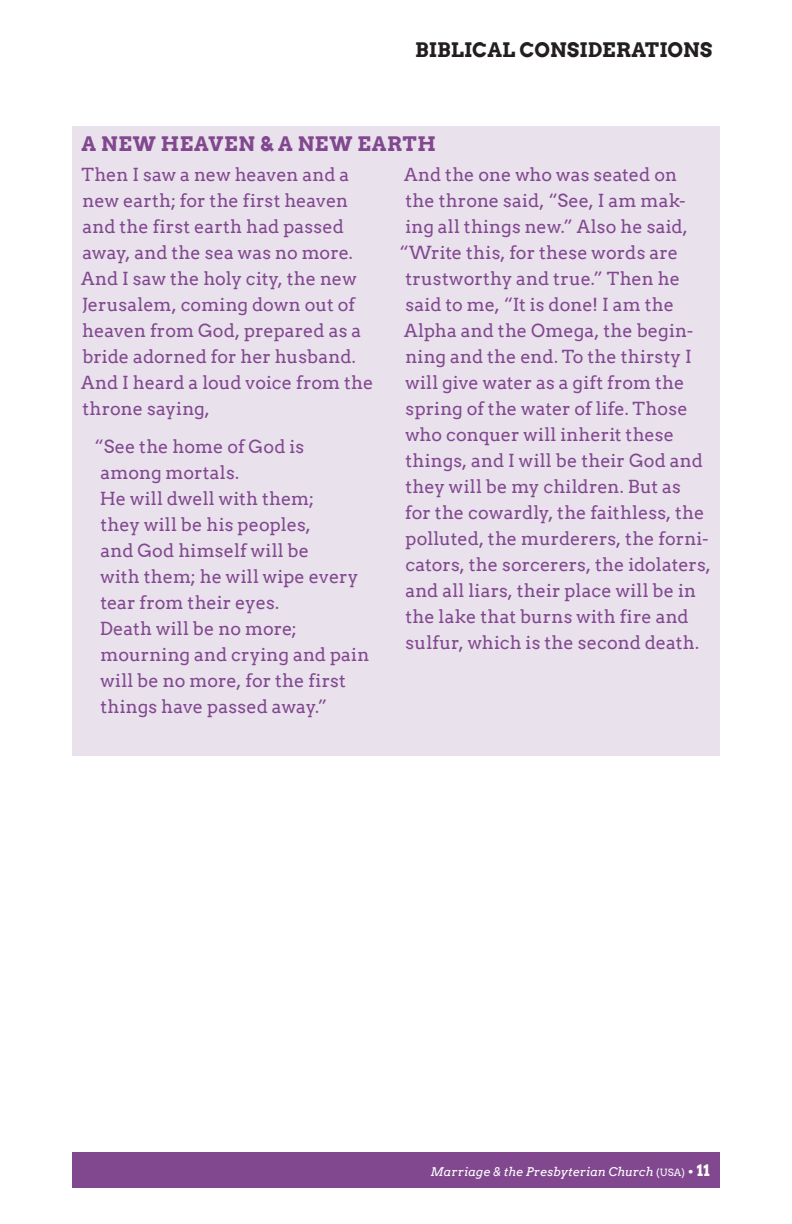
<style>
.page{position:relative;width:792px;height:1224px;background:#fff}
.page>*{position:absolute;margin:0;border:0;box-sizing:border-box;transform-origin:0 0}
.FOLIO_Section{font:700 20px "Arvo";letter-spacing:.01em;color:#231f20}
.SIDEBAR_Head_Arvo_10{font:700 20px "Arvo";letter-spacing:.035em;color:#82488f}
.SIDEBAR_Body_Arvo_8{font:18px/26px "Arvo";color:#82488f}
.t1{font:italic 12px "Arvo";letter-spacing:.005em;color:#fff}
.s1{font-style:normal;font-size:10px}
.s2{font-weight:700;font-style:normal}
.s3{font-weight:700;font-style:normal;font-size:16px}
</style>
<div class="page">
<div style="left:72px;top:1152px;width:648px;height:36px;background:#82488f"></div>
<div style="left:72px;top:126px;width:648px;height:630px;background:#e9e2ed"></div>
<p class="FOLIO_Section" style="left:415px;top:37px;width:299px">BIBLICAL CONSIDERATIONS</p>
<p class="SIDEBAR_Head_Arvo_10" style="left:82px;top:131px;width:356px">A NEW HEAVEN &amp; A NEW EARTH</p>
<p class="SIDEBAR_Body_Arvo_8" style="left:81px;top:162px;width:294px">Then I saw a new heaven and a new earth; for the first heaven and the first earth had passed away, and the sea was no more.<br>And I saw the holy city, the new<br>Jerusalem, coming down out of heaven from God, prepared as a bride adorned for her husband.<br>And I heard a loud voice from the throne saying,</p>
<p class="SIDEBAR_Body_Arvo_8" style="left:100px;top:434px;width:205px;text-indent:-6px">“See the home of God is among mortals.</p>
<p class="SIDEBAR_Body_Arvo_8" style="left:100px;top:486px;width:216px">He will dwell with them;</p>
<p class="SIDEBAR_Body_Arvo_8" style="left:100px;top:512px;width:212px">they will be his peoples,</p>
<p class="SIDEBAR_Body_Arvo_8" style="left:100px;top:538px;width:259px">and God himself will be<br>with them; he will wipe every tear from their eyes.</p>
<p class="SIDEBAR_Body_Arvo_8" style="left:100px;top:616px;width:198px">Death will be no more;</p>
<p class="SIDEBAR_Body_Arvo_8" style="left:100px;top:642px;width:270px">mourning and crying and pain will be no more, for the first things have passed away.”</p>
<p class="SIDEBAR_Body_Arvo_8" style="left:404px;top:162px;width:274px">And the one who was seated on</p>
<p class="SIDEBAR_Body_Arvo_8" style="left:405px;top:188px;width:282px">the throne said, “See, I am mak-</p>
<p class="SIDEBAR_Body_Arvo_8" style="left:405px;top:214px;width:284px">ing all things new.” Also he said,</p>
<p class="SIDEBAR_Body_Arvo_8" style="left:400px;top:240px;width:280px">“Write this, for these words are</p>
<p class="SIDEBAR_Body_Arvo_8" style="left:405px;top:266px;width:276px">trustworthy and true.” Then he</p>
<p class="SIDEBAR_Body_Arvo_8" style="left:406px;top:292px;width:270px">said to me, “It is done! I am the</p>
<p class="SIDEBAR_Body_Arvo_8" style="left:404px;top:318px;width:290px">Alpha and the Omega, the begin-</p>
<p class="SIDEBAR_Body_Arvo_8" style="left:405px;top:344px;width:288px">ning and the end. To the thirsty I</p>
<p class="SIDEBAR_Body_Arvo_8" style="left:405px;top:370px;width:281px">will give water as a gift from the</p>
<p class="SIDEBAR_Body_Arvo_8" style="left:406px;top:396px;width:284px">spring of the water of life. Those</p>
<p class="SIDEBAR_Body_Arvo_8" style="left:405px;top:422px;width:270px">who conquer will inherit these</p>
<p class="SIDEBAR_Body_Arvo_8" style="left:405px;top:448px;width:299px">things, and I will be their God and</p>
<p class="SIDEBAR_Body_Arvo_8" style="left:405px;top:474px;width:277px">they will be my children. But as</p>
<p class="SIDEBAR_Body_Arvo_8" style="left:405px;top:500px;width:301px">for the cowardly, the faithless, the</p>
<p class="SIDEBAR_Body_Arvo_8" style="left:406px;top:525px;width:304px">polluted, the murderers, the forni-</p>
<p class="SIDEBAR_Body_Arvo_8" style="left:405px;top:551px;width:307px">cators, the sorcerers, the idolaters,</p>
<p class="SIDEBAR_Body_Arvo_8" style="left:405px;top:577px;width:292px">and all liars, their place will be in</p>
<p class="SIDEBAR_Body_Arvo_8" style="left:405px;top:603px;width:285px">the lake that burns with fire and</p>
<p class="SIDEBAR_Body_Arvo_8" style="left:406px;top:629px;width:295px">sulfur, which is the second death.</p>
<p class="t1" style="left:431px;top:1164px;width:281px">Marriage &amp; the Presbyterian Church <span class="s1">(USA)</span> <span class="s2">•</span> <span class="s3">11</span></p>
</div>
